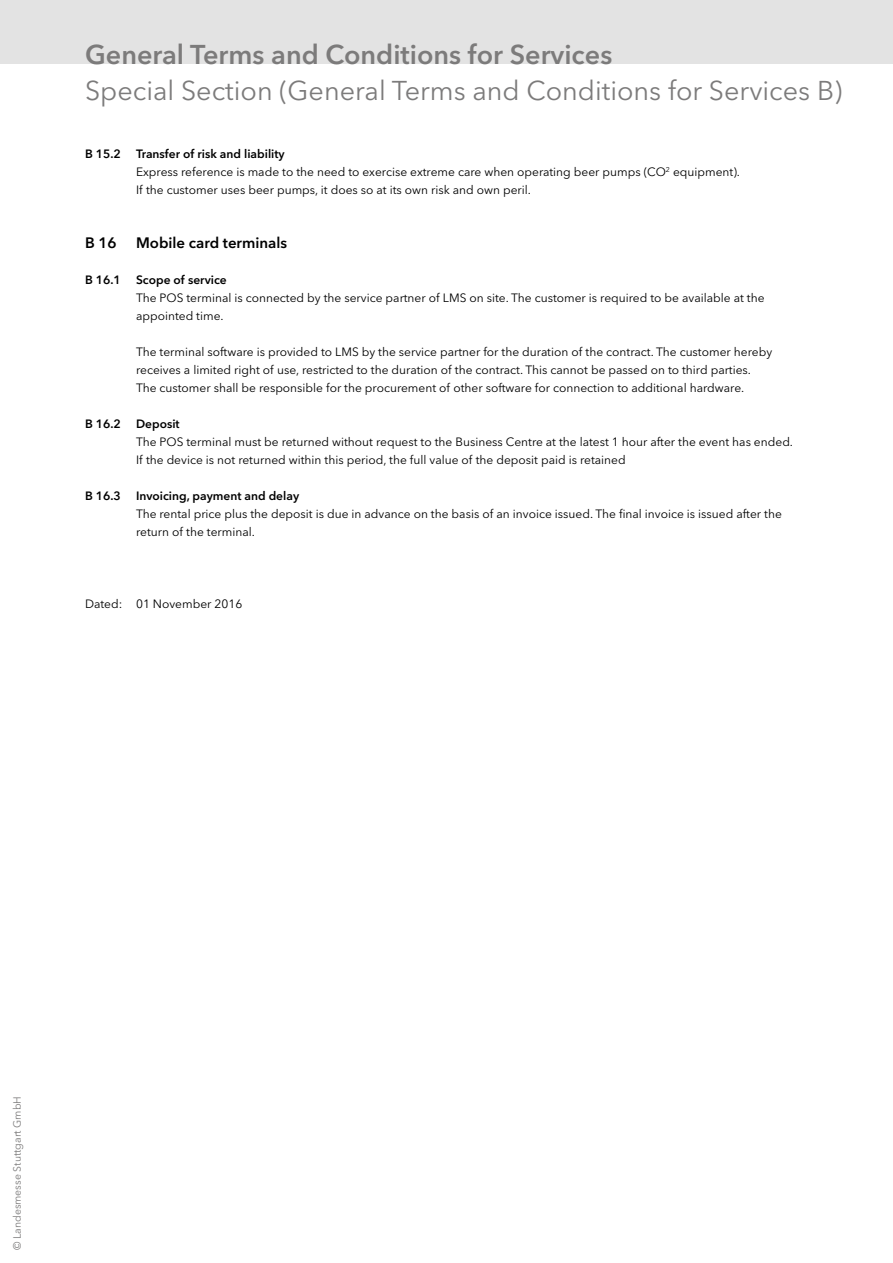
<style>
.page{position:relative;width:893px;height:1263px;background:#fff}
.page>*{position:absolute;margin:0;border:0;box-sizing:border-box;transform-origin:0 0}
.Headline_deutsch{font:27px "Avenir Next LT Pro";color:#7c7b7b}
.Headline_deutsch-2{font:600 27px "Avenir Next LT Pro";color:#7c7b7b}
.t1{font:600 15px "Avenir Next LT Pro";color:#000}
.t2{font:12px/18px "Avenir Next LT Pro";color:#000}
.t3{font:600 12px "Avenir Next LT Pro";color:#000}
.t4{font:10.5px "Avenir Next LT Pro";color:#7c7b7b}
</style>
<div class="page">
<div style="left:0;top:0;width:893px;height:64px;background:#e3e3e3"></div>
<p class="Headline_deutsch-2" style="left:85px;top:38px;width:529px">General Terms and Conditions for Services</p>
<p class="Headline_deutsch" style="left:85px;top:74px;width:759px">Special Section (General Terms and Conditions for Services B)</p>
<p class="t3" style="left:85px;top:146px;width:37px">B 15.2</p>
<p class="t3" style="left:136px;top:146px;width:150px">Transfer of risk and liability</p>
<p class="t2" style="left:136px;top:163px;width:605px">Express reference is made to the need to exercise extreme care when operating beer pumps (CO<sup>2</sup> equipment).<br>If the customer uses beer pumps, it does so at its own risk and own peril.</p>
<p class="t1" style="left:85px;top:234px;width:33px">B 16</p>
<p class="t1" style="left:136px;top:234px;width:153px">Mobile card terminals</p>
<p class="t3" style="left:85px;top:272px;width:37px">B 16.1</p>
<p class="t3" style="left:136px;top:272px;width:92px">Scope of service</p>
<p class="t2" style="left:136px;top:289px;width:630px">The POS terminal is connected by the service partner of LMS on site. The customer is required to be available at the appointed time.</p>
<p class="t2" style="left:136px;top:343px;width:638px">The terminal software is provided to LMS by the service partner for the duration of the contract. The customer hereby receives a limited right of use, restricted to the duration of the contract. This cannot be passed on to third parties.<br>The customer shall be responsible for the procurement of other software for connection to additional hardware.</p>
<p class="t3" style="left:85px;top:416px;width:37px">B 16.2</p>
<p class="t3" style="left:136px;top:416px;width:45px">Deposit</p>
<p class="t2" style="left:136px;top:433px;width:658px">The POS terminal must be returned without request to the Business Centre at the latest 1 hour after the event has ended.</p>
<p class="t2" style="left:136px;top:451px;width:491px">If the device is not returned within this period, the full value of the deposit paid is retained</p>
<p class="t3" style="left:85px;top:488px;width:37px">B 16.3</p>
<p class="t3" style="left:136px;top:488px;width:165px">Invoicing, payment and delay</p>
<p class="t2" style="left:136px;top:505px;width:647px">The rental price plus the deposit is due in advance on the basis of an invoice issued. The final invoice is issued after the return of the terminal.</p>
<p class="t2" style="left:85px;top:595px;width:159px">Dated: 01 November 2016</p>
<p class="t4" style="left:11px;top:1250px;width:156px;rotate:-90deg">© Landesmesse Stuttgart GmbH</p>
</div>
